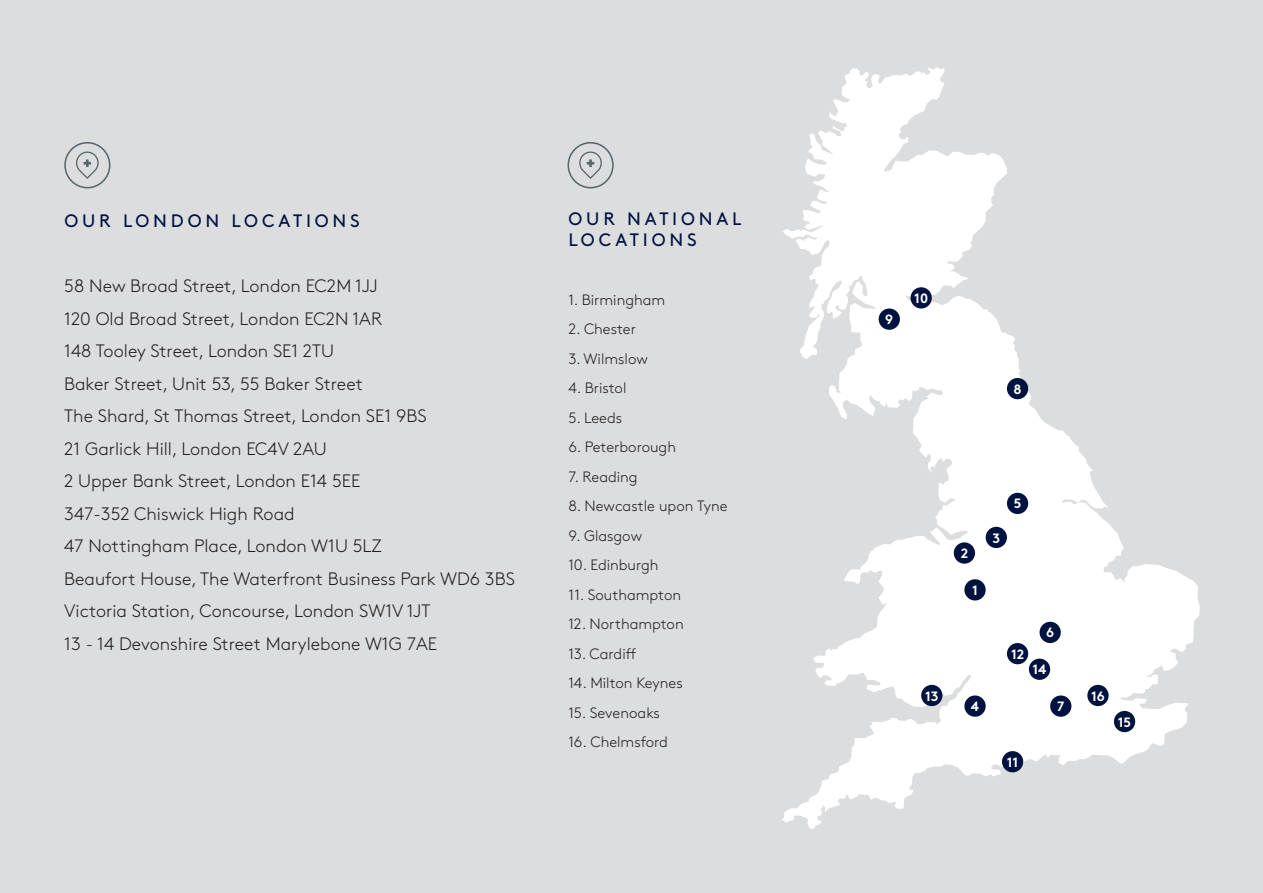
<style>
.page{position:relative;width:1263px;height:893px;background:#dcdddf}
.page>*{position:absolute;margin:0;border:0;box-sizing:border-box;transform-origin:0 0}
.t1{font:300 18px "Brown Std";color:#231f20}
.Heading_3_underscore{font:18px/21px "Brown Std";letter-spacing:.21em;color:#001340}
.t2{font:300 15px "Brown Std";color:#231f20}
.t3{font:700 13.5px "Brown Std";color:#fff}
</style>
<div class="page">
<svg style="left:64px;top:142px;width:46px;height:46px"></svg>
<svg style="left:782px;top:67px;width:418px;height:762px"></svg>
<div style="left:964px;top:579px;width:22px;height:21px;background:#001340;border-radius:50%"></div>
<div style="left:954px;top:542px;width:21px;height:22px;background:#001340;border-radius:50%"></div>
<div style="left:986px;top:527px;width:21px;height:21px;background:#001340;border-radius:50%"></div>
<div style="left:964px;top:695px;width:22px;height:22px;background:#001340;border-radius:50%"></div>
<div style="left:1007px;top:493px;width:21px;height:21px;background:#001340;border-radius:50%"></div>
<div style="left:1039px;top:622px;width:22px;height:21px;background:#001340;border-radius:50%"></div>
<div style="left:1050px;top:695px;width:21px;height:22px;background:#001340;border-radius:50%"></div>
<div style="left:1007px;top:378px;width:21px;height:21px;background:#001340;border-radius:50%"></div>
<div style="left:879px;top:308px;width:21px;height:22px;background:#001340;border-radius:50%"></div>
<div style="left:910px;top:287px;width:22px;height:21px;background:#001340;border-radius:50%"></div>
<div style="left:1002px;top:751px;width:21px;height:21px;background:#001340;border-radius:50%"></div>
<div style="left:1007px;top:643px;width:21px;height:21px;background:#001340;border-radius:50%"></div>
<div style="left:921px;top:685px;width:21px;height:21px;background:#001340;border-radius:50%"></div>
<div style="left:1029px;top:659px;width:21px;height:21px;background:#001340;border-radius:50%"></div>
<svg style="left:567px;top:142px;width:46px;height:46px"></svg>
<div style="left:1114px;top:711px;width:21px;height:21px;background:#001340;border-radius:50%"></div>
<div style="left:1087px;top:685px;width:21px;height:21px;background:#001340;border-radius:50%"></div>
<p class="Heading_3_underscore" style="left:64px;top:211px;width:297px">OUR LONDON LOCATIONS</p>
<p class="t1" style="left:64px;top:276px;width:315px">58 New Broad Street, London EC2M 1JJ</p>
<p class="t1" style="left:64px;top:308px;width:319px">120 Old Broad Street, London EC2N 1AR</p>
<p class="t1" style="left:64px;top:341px;width:271px">148 Tooley Street, London SE1 2TU</p>
<p class="t1" style="left:64px;top:373px;width:300px">Baker Street, Unit 53, 55 Baker Street</p>
<p class="t1" style="left:64px;top:406px;width:364px">The Shard, St Thomas Street, London SE1 9BS</p>
<p class="t1" style="left:64px;top:438px;width:264px">21 Garlick Hill, London EC4V 2AU</p>
<p class="t1" style="left:64px;top:471px;width:298px">2 Upper Bank Street, London E14 5EE</p>
<p class="t1" style="left:64px;top:503px;width:232px">347-352 Chiswick High Road</p>
<p class="t1" style="left:64px;top:536px;width:319px">47 Nottingham Place, London W1U 5LZ</p>
<p class="t1" style="left:64px;top:568px;width:452px">Beaufort House, The Waterfront Business Park WD6 3BS</p>
<p class="t1" style="left:64px;top:601px;width:368px">Victoria Station, Concourse, London SW1V 1JT</p>
<p class="t1" style="left:64px;top:633px;width:374px">13 - 14 Devonshire Street Marylebone W1G 7AE</p>
<p class="Heading_3_underscore" style="left:568px;top:208px;width:174px">OUR NATIONAL<br>LOCATIONS</p>
<p class="t2" style="left:568px;top:291px;width:98px">1. Birmingham</p>
<p class="t2" style="left:568px;top:320px;width:69px">2. Chester</p>
<p class="t2" style="left:568px;top:350px;width:81px">3. Wilmslow</p>
<p class="t2" style="left:568px;top:379px;width:60px">4. Bristol</p>
<p class="t2" style="left:568px;top:409px;width:55px">5. Leeds</p>
<p class="t2" style="left:568px;top:438px;width:109px">6. Peterborough</p>
<p class="t2" style="left:568px;top:468px;width:71px">7. Reading</p>
<p class="t2" style="left:568px;top:497px;width:161px">8. Newcastle upon Tyne</p>
<p class="t2" style="left:568px;top:527px;width:75px">9. Glasgow</p>
<p class="t2" style="left:568px;top:556px;width:92px">10. Edinburgh</p>
<p class="t2" style="left:568px;top:586px;width:114px">11. Southampton</p>
<p class="t2" style="left:568px;top:615px;width:117px">12. Northampton</p>
<p class="t2" style="left:568px;top:645px;width:69px">13. Cardiff</p>
<p class="t2" style="left:568px;top:674px;width:116px">14. Milton Keynes</p>
<p class="t2" style="left:568px;top:704px;width:93px">15. Sevenoaks</p>
<p class="t2" style="left:568px;top:733px;width:101px">16. Chelmsford</p>
<p class="t3" style="left:885px;top:311px;width:9px">9</p>
<p class="t3" style="left:914px;top:290px;width:15px">10</p>
<p class="t3" style="left:1013px;top:381px;width:10px">8</p>
<p class="t3" style="left:925px;top:688px;width:15px">13</p>
<p class="t3" style="left:961px;top:545px;width:9px">2</p>
<p class="t3" style="left:972px;top:582px;width:7px">1</p>
<p class="t3" style="left:971px;top:698px;width:10px">4</p>
<p class="t3" style="left:992px;top:529px;width:9px">3</p>
<p class="t3" style="left:1014px;top:495px;width:9px">5</p>
<p class="t3" style="left:1011px;top:646px;width:15px">12</p>
<p class="t3" style="left:1046px;top:624px;width:9px">6</p>
<p class="t3" style="left:1032px;top:661px;width:16px">14</p>
<p class="t3" style="left:1057px;top:698px;width:9px">7</p>
<p class="t3" style="left:1007px;top:754px;width:13px">11</p>
<p class="t3" style="left:1091px;top:688px;width:15px">16</p>
<p class="t3" style="left:1118px;top:714px;width:15px">15</p>
</div>
